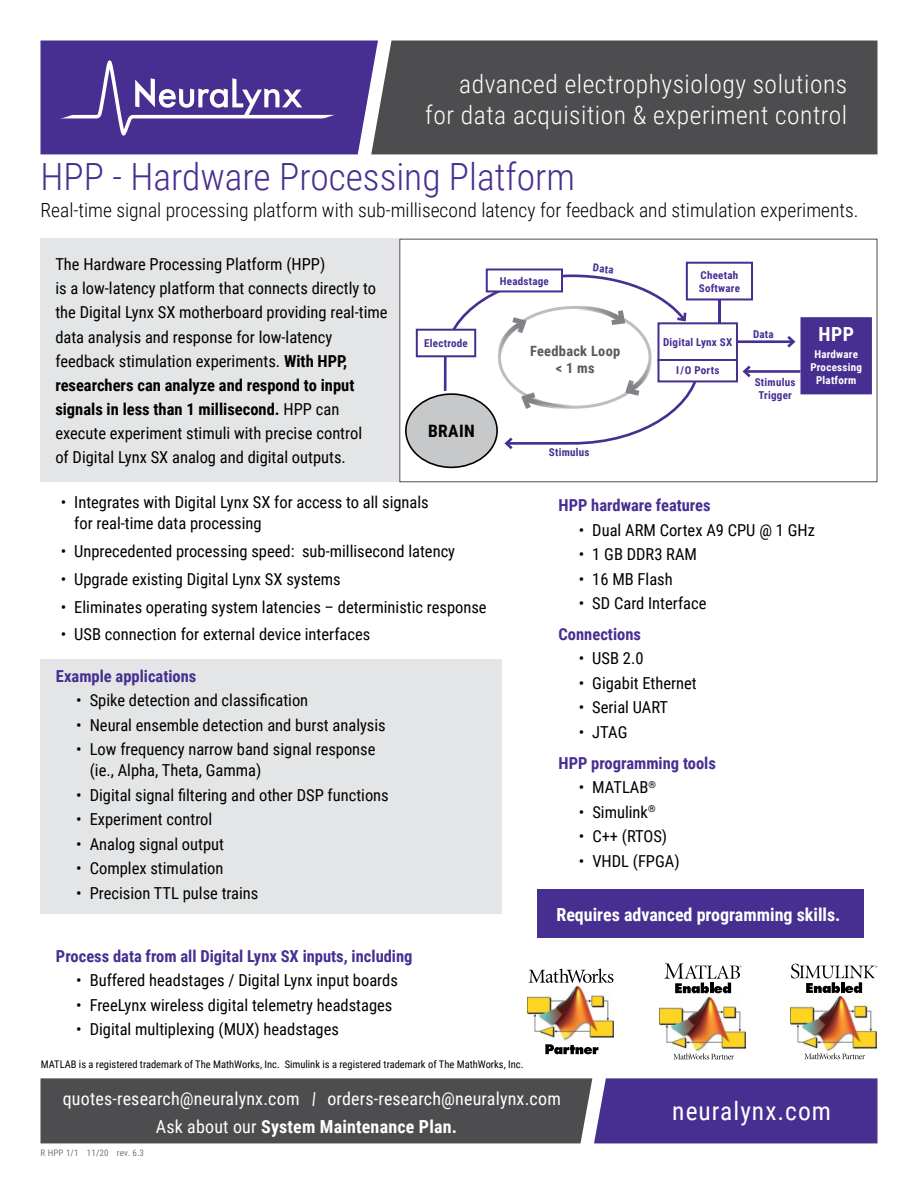
<style>
.page{position:relative;width:918px;height:1188px;background:#fff}
.page>*{position:absolute;margin:0;border:0;box-sizing:border-box;transform-origin:0 0}
.t1{font:300 37.5px "Roboto Condensed";color:#472f92}
.t2{font:300 25.5px/30.6px "Roboto Condensed";letter-spacing:.02em;color:#fff;text-align:right}
.t3{font:25.5px "Roboto Condensed";letter-spacing:.04em;color:#fff}
.t4{font:300 19.5px "Roboto Condensed";color:#000}
.t5{font:700 19.35px "Roboto Condensed";color:#fff}
.t6{font:18px/28px "Roboto Condensed";letter-spacing:.01em;color:#fff}
.t7{font:700 18px "Roboto Condensed";color:#fff}
.t8{font:700 17.1px "Roboto Condensed";letter-spacing:.02em;color:#000}
.t9{font:16.5px/24.2px "Roboto Condensed";color:#000}
.t10{font:700 16.5px "Roboto Condensed";color:#472f92}
.t11{font:700 14.1px/17px "Roboto Condensed";letter-spacing:.02em;color:#58595b;text-align:center}
.t12{font:700 10.8px/13px "Roboto Condensed";letter-spacing:.02em;color:#472f92;text-align:center}
.t13{font:700 10.8px/13px "Roboto Condensed";letter-spacing:.02em;color:#fff;text-align:center}
.t14{font:10.5px "Roboto Condensed";color:#000}
.t15{font:9px "Roboto Condensed";letter-spacing:.02em;color:#757779}
.s1{font-weight:700}
.s2{font-style:italic}
</style>
<div class="page">
<div style="left:40px;top:239px;width:359px;height:243px;background:#e4e5e6"></div>
<div style="left:40px;top:659px;width:462px;height:255px;background:#e4e5e6"></div>
<img style="left:659px;top:997px;width:86px;height:54px">
<svg style="left:673px;top:1053px;width:61px;height:6px"></svg>
<svg style="left:664px;top:964px;width:77px;height:29px"></svg>
<img style="left:528px;top:987px;width:86px;height:54px">
<svg style="left:545px;top:1044px;width:54px;height:10px"></svg>
<svg style="left:529px;top:969px;width:84px;height:14px"></svg>
<img style="left:790px;top:997px;width:86px;height:54px">
<svg style="left:804px;top:1053px;width:61px;height:6px"></svg>
<svg style="left:791px;top:964px;width:86px;height:29px"></svg>
<svg style="left:40px;top:40px;width:331px;height:114px;background:#58429c"></svg>
<div style="left:371px;top:40px;width:507px;height:114px;background:#4d4d4f"></div>
<svg style="left:40px;top:1078px;width:838px;height:65px;background:#4f4769"></svg>
<div style="left:406px;top:394px;width:91px;height:73px;background:#c7c8ca;border-radius:50%"></div>
<div style="left:405px;top:393px;width:93px;height:75px;border:2px solid #000;border-radius:50%"></div>
<hr style="left:718px;top:293px;width:3px;height:32px;background:#472f92">
<div style="left:416px;top:329px;width:60px;height:28px;border:2px solid #472f92"></div>
<div style="left:486px;top:268px;width:77px;height:24px;border:2px solid #472f92"></div>
<div style="left:657px;top:322px;width:81px;height:39px;border:2px solid #472f92"></div>
<div style="left:657px;top:359px;width:81px;height:23px;border:2px solid #472f92"></div>
<div style="left:687px;top:263px;width:65px;height:36px;background:#fff"></div>
<div style="left:686px;top:262px;width:67px;height:38px;border:2px solid #472f92"></div>
<div style="left:801px;top:318px;width:70px;height:75px;background:#472f92"></div>
<div style="left:800px;top:317px;width:72px;height:77px;border:2px solid #472f92"></div>
<svg style="left:443px;top:273px;width:259px;height:179px"></svg>
<hr style="left:745px;top:370px;width:55px;height:3px;background:#472f92">
<svg style="left:742px;top:365px;width:12px;height:13px"></svg>
<hr style="left:738px;top:340px;width:55px;height:3px;background:#472f92">
<svg style="left:784px;top:336px;width:12px;height:12px"></svg>
<div style="left:399px;top:239px;width:478px;height:243px;border:1px solid #4d4d4f"></div>
<div style="left:537px;top:889px;width:327px;height:48px;background:#472f92"></div>
<h2 class="t2" style="left:425px;top:68px;width:424px">advanced electrophysiology solutions for data acquisition &amp; experiment control</h2>
<h1 class="t1" style="left:40px;top:151px;width:536px">HPP - Hardware Processing Platform</h1>
<p class="t4" style="left:40px;top:197px;width:820px">Real-time signal processing platform with sub-millisecond latency for feedback and stimulation experiments.</p>
<p class="t9" style="left:55px;top:252px;width:334px">The Hardware Processing Platform (HPP)<br>is a low-latency platform that connects directly to the Digital Lynx SX motherboard providing real-time data analysis and response for low-latency feedback stimulation experiments. <span class="s1">With HPP, researchers can analyze and respond to input signals in less than 1 millisecond.</span> HPP can execute experiment stimuli with precise control<br>of Digital Lynx SX analog and digital outputs.</p>
<p class="t12" style="left:424px;top:336px;width:45px">Electrode</p>
<p class="t8" style="left:428px;top:419px;width:48px">BRAIN</p>
<p class="t9" style="left:74px;top:491px;width:356px;line-height:21px;text-indent:-13px">• Integrates with Digital Lynx SX for access to all signals for real-time data processing</p>
<p class="t9" style="left:61px;top:539px;width:396px">• Unprecedented processing speed: sub-millisecond latency</p>
<p class="t9" style="left:61px;top:566px;width:282px">• Upgrade existing Digital Lynx SX systems</p>
<p class="t9" style="left:61px;top:594px;width:427px">• Eliminates operating system latencies – deterministic response</p>
<p class="t9" style="left:61px;top:622px;width:311px">• USB connection for external device interfaces</p>
<p class="t10" style="left:56px;top:664px;width:142px">Example applications</p>
<p class="t9" style="left:76px;top:688px;width:234px">• Spike detection and classification</p>
<p class="t9" style="left:76px;top:712px;width:311px">• Neural ensemble detection and burst analysis</p>
<p class="t9" style="left:90px;top:738px;width:287px;line-height:21px;text-indent:-13px">• Low frequency narrow band signal response (ie., Alpha, Theta, Gamma)</p>
<p class="t9" style="left:76px;top:782px;width:314px">• Digital signal filtering and other DSP functions</p>
<p class="t9" style="left:76px;top:807px;width:138px">• Experiment control</p>
<p class="t9" style="left:76px;top:831px;width:149px">• Analog signal output</p>
<p class="t9" style="left:76px;top:856px;width:149px">• Complex stimulation</p>
<p class="t9" style="left:76px;top:880px;width:184px">• Precision TTL pulse trains</p>
<p class="t10" style="left:56px;top:944px;width:358px">Process data from all Digital Lynx SX inputs, including</p>
<p class="t9" style="left:76px;top:968px;width:323px">• Buffered headstages / Digital Lynx input boards</p>
<p class="t9" style="left:76px;top:992px;width:318px">• FreeLynx wireless digital telemetry headstages</p>
<p class="t9" style="left:76px;top:1017px;width:264px">• Digital multiplexing (MUX) headstages</p>
<p class="t12" style="left:500px;top:274px;width:51px">Headstage</p>
<p class="t12" style="left:594px;top:261px;width:22px;rotate:6deg">Data</p>
<p class="t11" style="left:530px;top:342px;width:92px">Feedback Loop &lt; 1 ms</p>
<p class="t12" style="left:549px;top:445px;width:42px">Stimulus</p>
<p class="t12" style="left:699px;top:268px;width:43px;text-align:left">Cheetah<br>Software</p>
<p class="t12" style="left:663px;top:335px;width:71px">Digital Lynx SX</p>
<p class="t12" style="left:676px;top:364px;width:45px">I/O Ports</p>
<p class="t12" style="left:753px;top:327px;width:22px">Data</p>
<p class="t12" style="left:755px;top:375px;width:42px">Stimulus<br>Trigger</p>
<p class="t5" style="left:818px;top:321px;width:37px">HPP</p>
<p class="t13" style="left:810px;top:348px;width:53px">Hardware<br>Processing<br>Platform</p>
<p class="t10" style="left:559px;top:494px;width:154px">HPP hardware features</p>
<p class="t9" style="left:579px;top:517px;width:238px">• Dual ARM Cortex A9 CPU @ 1 GHz</p>
<p class="t9" style="left:579px;top:542px;width:120px">• 1 GB DDR3 RAM</p>
<p class="t9" style="left:579px;top:566px;width:95px">• 16 MB Flash</p>
<p class="t9" style="left:579px;top:591px;width:129px">• SD Card Interface</p>
<p class="t10" style="left:559px;top:622px;width:84px">Connections</p>
<p class="t9" style="left:579px;top:646px;width:66px">• USB 2.0</p>
<p class="t9" style="left:579px;top:670px;width:119px">• Gigabit Ethernet</p>
<p class="t9" style="left:579px;top:695px;width:91px">• Serial UART</p>
<p class="t9" style="left:579px;top:719px;width:50px">• JTAG</p>
<p class="t10" style="left:559px;top:751px;width:159px">HPP programming tools</p>
<p class="t9" style="left:579px;top:775px;width:79px">• MATLAB<sup>®</sup></p>
<p class="t9" style="left:579px;top:799px;width:78px">• Simulink<sup>®</sup></p>
<p class="t9" style="left:579px;top:824px;width:90px">• C++ (RTOS)</p>
<p class="t9" style="left:579px;top:848px;width:102px">• VHDL (FPGA)</p>
<p class="t7" style="left:556px;top:902px;width:286px">Requires advanced programming skills.</p>
<p class="t14" style="left:41px;top:1057px;width:484px">MATLAB is a registered trademark of The MathWorks, Inc. Simulink is a registered trademark of The MathWorks, Inc.</p>
<p class="t6" style="left:156px;top:1083px;width:407px;text-indent:-93px">quotes-research@neuralynx.com <span class="s2">/</span> orders-research@neuralynx.com<br>Ask about our <span class="s1">System Maintenance Plan.</span></p>
<p class="t15" style="left:40px;top:1147px;width:105px">R HPP 1/1 11/20 rev. 6.3</p>
<h2 class="t3" style="left:672px;top:1093px;width:160px">neuralynx.com</h2>
</div>
